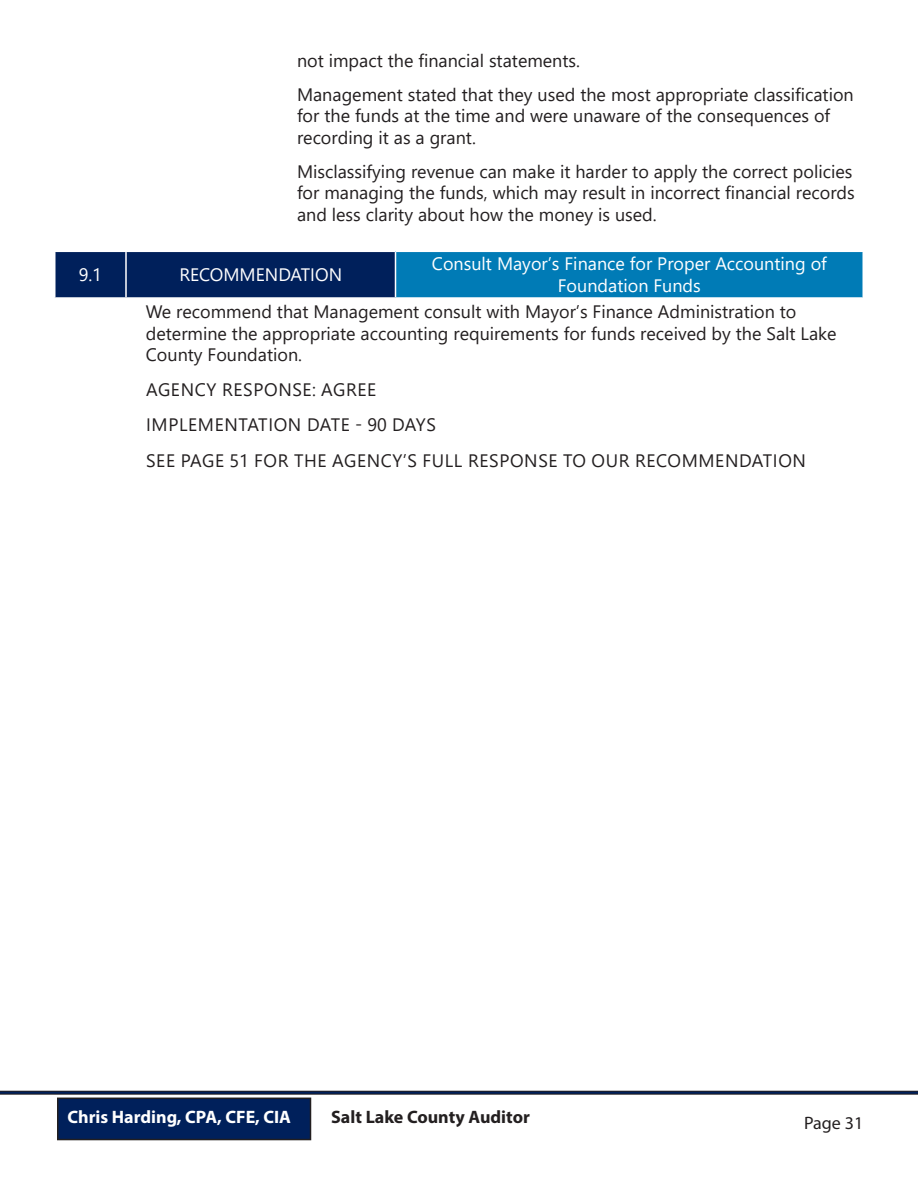
<style>
.page{position:relative;width:918px;height:1188px;background:#fff}
.page>*{position:absolute;margin:0;border:0;box-sizing:border-box;transform-origin:0 0}
.H2__Finding_Title___Pulls_to_TOC{font:18px/21.6px "Segoe UI";color:#231f20}
.H2__Finding_Title___Pulls_to_TOC-2{font:18px "Segoe UI";letter-spacing:.035em;color:#231f20}
.t1{font:18px "Segoe UI";color:#fff}
.t2{font:700 18px "Myriad Pro";color:#fff}
.t3{font:700 18px "Myriad Pro";color:#231f20}
.t4{font:18px "Myriad Pro";color:#231f20}
</style>
<div class="page">
<div style="left:58px;top:1098px;width:253px;height:42px;background:#00205b"></div>
<div style="left:57px;top:1098px;width:254px;height:42px;border:2px solid #231f20"></div>
<svg style="left:0;top:1091px;width:918px;height:4px;background:#23314e"></svg>
<div style="left:56px;top:252px;width:339px;height:45px;background:#00205b"></div>
<div style="left:396px;top:251px;width:467px;height:47px;background:#007bb6"></div>
<hr style="left:125px;top:252px;width:2px;height:45px;background:#fff">
<hr style="left:396px;top:251px;width:468px;height:1px;background:#fff">
<hr style="left:862px;top:252px;width:2px;height:45px;background:#fff">
<hr style="left:396px;top:297px;width:468px;height:2px;background:#fff">
<p class="H2__Finding_Title___Pulls_to_TOC" style="left:297px;top:48px;width:285px">not impact the financial statements.</p>
<p class="H2__Finding_Title___Pulls_to_TOC" style="left:297px;top:82px;width:558px">Management stated that they used the most appropriate classification for the funds at the time and were unaware of the consequences of recording it as a grant.</p>
<p class="H2__Finding_Title___Pulls_to_TOC" style="left:297px;top:159px;width:559px">Misclassifying revenue can make it harder to apply the correct policies for managing the funds, which may result in incorrect financial records and less clarity about how the money is used.</p>
<p class="t1" style="left:432px;top:247px;width:396px">Consult Mayor’s Finance for Proper Accounting of</p>
<p class="t1" style="left:558px;top:269px;width:144px">Foundation Funds</p>
<h2 class="H2__Finding_Title___Pulls_to_TOC" style="left:146px;top:299px;width:692px">We recommend that Management consult with Mayor’s Finance Administration to determine the appropriate accounting requirements for funds received by the Salt Lake<br>County Foundation.</h2>
<h2 class="H2__Finding_Title___Pulls_to_TOC-2" style="left:146px;top:373px;width:232px">AGENCY RESPONSE: AGREE</h2>
<h2 class="H2__Finding_Title___Pulls_to_TOC-2" style="left:146px;top:408px;width:291px">IMPLEMENTATION DATE - 90 DAYS</h2>
<h2 class="H2__Finding_Title___Pulls_to_TOC-2" style="left:146px;top:443px;width:661px">SEE PAGE 51 FOR THE AGENCY’S FULL RESPONSE TO OUR RECOMMENDATION</h2>
<p class="t1" style="left:79px;top:258px;width:25px">9.1</p>
<p class="t1" style="left:179px;top:258px;width:164px">RECOMMENDATION</p>
<p class="t2" style="left:68px;top:1105px;width:225px">Chris Harding, CPA, CFE, CIA</p>
<p class="t3" style="left:331px;top:1105px;width:200px">Salt Lake County Auditor</p>
<p class="t4" style="left:804px;top:1112px;width:61px">Page 31</p>
</div>
